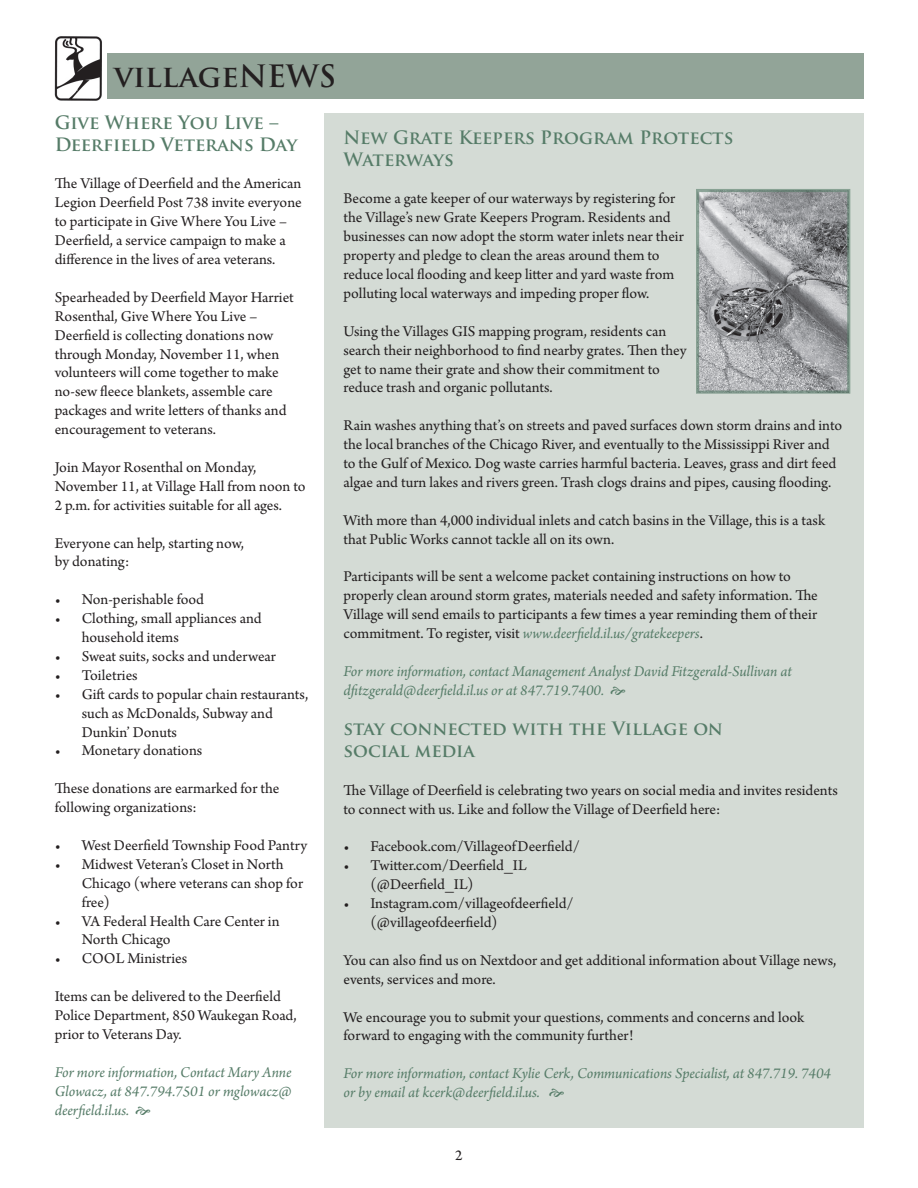
<style>
.page{position:relative;width:918px;height:1188px;background:#fff}
.page>*{position:absolute;margin:0;border:0;box-sizing:border-box;transform-origin:0 0}
.t1{font:700 30px "Trajan Pro";color:#231f20}
.t2{font:700 18px/21.6px "Trajan Pro";color:#567c68}
.t3{font:15.75px/18.9px "Arno Pro";color:#231f20}
.t4{font:italic 15.75px/18.9px "Arno Pro";letter-spacing:-.005em;color:#567c68}
.s1{font-style:italic;color:#567c68}
</style>
<div class="page">
<div style="left:107px;top:54px;width:757px;height:45px;background:#92a498"></div>
<div style="left:324px;top:113px;width:540px;height:1015px;background:#d4dbd5"></div>
<img style="left:54px;top:36px;width:48px;height:64px">
<img style="left:700px;top:193px;width:146px;height:197px">
<div style="left:696px;top:189px;width:154px;height:205px;border:3px solid #567c68"></div>
<h1 class="t1" style="left:114px;top:57px;width:224px">villageNEWS</h1>
<p class="t2" style="left:55px;top:112px;width:244px">Give Where You Live –<br>Deerfield Veterans Day</p>
<p class="t3" style="left:55px;top:175px;width:249px">The Village of Deerfield and the American Legion Deerfield Post 738 invite everyone to participate in Give Where You Live – Deerfield, a service campaign to make a difference in the lives of area veterans.</p>
<p class="t3" style="left:55px;top:288px;width:241px">Spearheaded by Deerfield Mayor Harriet Rosenthal, Give Where You Live – Deerfield is collecting donations now through Monday, November 11, when volunteers will come together to make no-sew fleece blankets, assemble care packages and write letters of thanks and encouragement to veterans.</p>
<p class="t3" style="left:55px;top:459px;width:252px">Join Mayor Rosenthal on Monday,<br>November 11, at Village Hall from noon to<br>2 p.m. for activities suitable for all ages.</p>
<p class="t3" style="left:55px;top:534px;width:191px">Everyone can help, starting now, by donating:</p>
<p class="t3" style="left:55px;top:591px;width:151px">• Non-perishable food</p>
<p class="t3" style="left:82px;top:610px;width:182px;text-indent:-27px">• Clothing, small appliances and household items</p>
<p class="t3" style="left:55px;top:648px;width:223px">• Sweat suits, socks and underwear</p>
<p class="t3" style="left:55px;top:666px;width:84px">• Toiletries</p>
<p class="t3" style="left:82px;top:685px;width:228px;text-indent:-27px">• Gift cards to popular chain restaurants, such as McDonalds, Subway and<br>Dunkin’ Donuts</p>
<p class="t3" style="left:55px;top:742px;width:149px">• Monetary donations</p>
<p class="t3" style="left:55px;top:780px;width:226px">These donations are earmarked for the following organizations:</p>
<p class="t3" style="left:55px;top:837px;width:254px">• West Deerfield Township Food Pantry</p>
<p class="t3" style="left:82px;top:855px;width:223px;text-indent:-27px">• Midwest Veteran’s Closet in North<br>Chicago (where veterans can shop for free)</p>
<p class="t3" style="left:82px;top:912px;width:199px;text-indent:-27px">• VA Federal Health Care Center in<br>North Chicago</p>
<p class="t3" style="left:55px;top:950px;width:134px">• COOL Ministries</p>
<p class="t3" style="left:55px;top:988px;width:244px">Items can be delivered to the Deerfield<br>Police Department, 850 Waukegan Road, prior to Veterans Day.</p>
<p class="t4" style="left:55px;top:1063px;width:239px;text-align:justify">For more information, Contact Mary Anne Glowacz, at 847.794.7501 or mglowacz@ deerfield.il.us.</p>
<p class="t2" style="left:344px;top:127px;width:391px">New Grate Keepers Program Protects<br>Waterways</p>
<p class="t3" style="left:344px;top:190px;width:342px">Become a gate keeper of our waterways by registering for the Village’s new Grate Keepers Program. Residents and businesses can now adopt the storm water inlets near their property and pledge to clean the areas around them to reduce local flooding and keep litter and yard waste from polluting local waterways and impeding proper flow.</p>
<p class="t3" style="left:344px;top:322px;width:345px">Using the Villages GIS mapping program, residents can search their neighborhood to find nearby grates. Then they get to name their grate and show their commitment to reduce trash and organic pollutants.</p>
<p class="t3" style="left:344px;top:417px;width:500px">Rain washes anything that’s on streets and paved surfaces down storm drains and into the local branches of the Chicago River, and eventually to the Mississippi River and to the Gulf of Mexico. Dog waste carries harmful bacteria. Leaves, grass and dirt feed algae and turn lakes and rivers green. Trash clogs drains and pipes, causing flooding.</p>
<p class="t3" style="left:344px;top:511px;width:483px">With more than 4,000 individual inlets and catch basins in the Village, this is a task that Public Works cannot tackle all on its own.</p>
<p class="t3" style="left:344px;top:568px;width:476px">Participants will be sent a welcome packet containing instructions on how to properly clean around storm grates, materials needed and safety information. The Village will send emails to participants a few times a year reminding them of their commitment. To register, visit <span class="s1">www.deerfield.il.us/gratekeepers</span>.</p>
<p class="t4" style="left:344px;top:663px;width:450px">For more information, contact Management Analyst David Fitzgerald-Sullivan at dfitzgerald@deerfield.il.us or at 847.719.7400.</p>
<p class="t2" style="left:344px;top:718px;width:381px">stay connected with the Village on social media</p>
<p class="t3" style="left:344px;top:781px;width:496px">The Village of Deerfield is celebrating two years on social media and invites residents to connect with us. Like and follow the Village of Deerfield here:</p>
<p class="t3" style="left:344px;top:838px;width:238px">• Facebook.com/VillageofDeerfield/</p>
<p class="t3" style="left:370px;top:857px;width:158px;text-indent:-27px">• Twitter.com/Deerfield_IL (@Deerfield_IL)</p>
<p class="t3" style="left:370px;top:895px;width:205px;text-indent:-27px">• Instagram.com/villageofdeerfield/ (@villageofdeerfield)</p>
<p class="t3" style="left:344px;top:951px;width:494px">You can also find us on Nextdoor and get additional information about Village news, events, services and more.</p>
<p class="t3" style="left:344px;top:1008px;width:462px">We encourage you to submit your questions, comments and concerns and look forward to engaging with the community further!</p>
<p class="t4" style="left:344px;top:1065px;width:489px">For more information, contact Kylie Cerk, Communications Specialist, at 847.719. 7404 or by email at kcerk@deerfield.il.us.</p>
<p class="t3" style="left:455px;top:1146px;width:9px">2</p>
</div>
